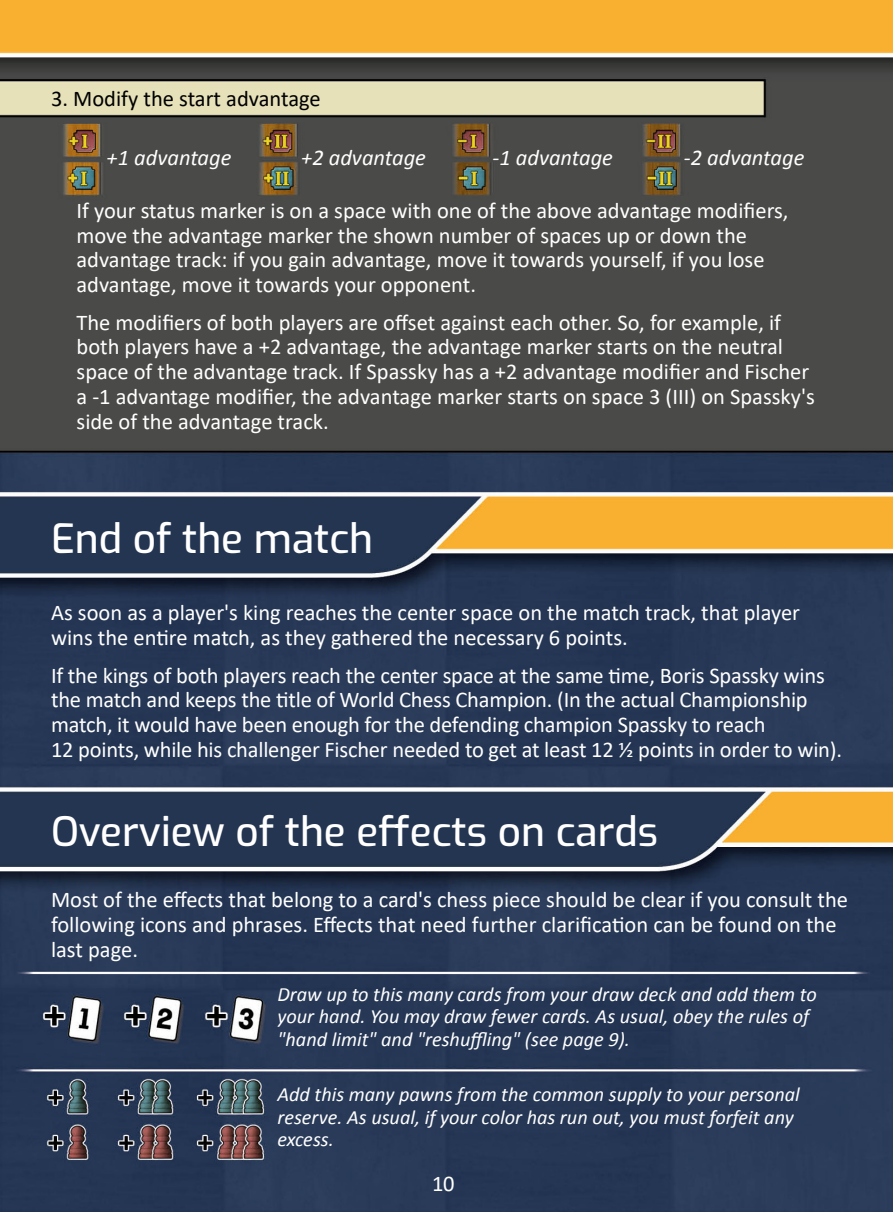
<style>
.page{position:relative;width:893px;height:1212px;background:#fff}
.page>*{position:absolute;margin:0;border:0;box-sizing:border-box;transform-origin:0 0}
.t1{font:100 40.5px "Exo";color:#fff}
.t2{font:22.5px/24.8px "Calibri";color:#fff}
.t3{font:italic 22.5px "Calibri";color:#fff}
.t4{font:22.5px "Calibri";color:#000}
.t5{font:italic 20.25px/22.5px "Calibri";color:#fff}
</style>
<div class="page">
<img style="left:0;top:0;width:893px;height:1212px">
<p class="t4" style="left:51px;top:83px;width:271px">3. Modify the start advantage</p>
<p class="t3" style="left:107px;top:142px;width:126px">+1 advantage</p>
<p class="t3" style="left:301px;top:142px;width:126px">+2 advantage</p>
<p class="t3" style="left:492px;top:142px;width:122px">-1 advantage</p>
<p class="t3" style="left:684px;top:142px;width:122px">-2 advantage</p>
<p class="t2" style="left:77px;top:198px;width:713px">If your status marker is on a space with one of the above advantage modifiers, move the advantage marker the shown number of spaces up or down the advantage track: if you gain advantage, move it towards yourself, if you lose advantage, move it towards your opponent.</p>
<p class="t2" style="left:77px;top:309px;width:740px">The modifiers of both players are offset against each other. So, for example, if both players have a +2 advantage, the advantage marker starts on the neutral space of the advantage track. If Spassky has a +2 advantage modifier and Fischer a -1 advantage modifier, the advantage marker starts on space 3 (III) on Spassky's side of the advantage track.</p>
<h1 class="t1" style="left:51px;top:508px;width:324px">End of the match</h1>
<p class="t2" style="left:51px;top:600px;width:751px">As soon as a player's king reaches the center space on the match track, that player wins the entire match, as they gathered the necessary 6 points.</p>
<p class="t2" style="left:51px;top:662px;width:793px">If the kings of both players reach the center space at the same time, Boris Spassky wins the match and keeps the title of World Chess Champion. (In the actual Championship match, it would have been enough for the defending champion Spassky to reach<br>12 points, while his challenger Fischer needed to get at least 12 ½ points in order to win).</p>
<h1 class="t1" style="left:51px;top:802px;width:609px">Overview of the effects on cards</h1>
<p class="t2" style="left:51px;top:887px;width:798px">Most of the effects that belong to a card's chess piece should be clear if you consult the following icons and phrases. Effects that need further clarification can be found on the last page.</p>
<p class="t5" style="left:277px;top:982px;width:541px">Draw up to this many cards from your draw deck and add them to your hand. You may draw fewer cards. As usual, obey the rules of "hand limit" and "reshuffling" (see page 9).</p>
<p class="t5" style="left:277px;top:1082px;width:524px">Add this many pawns from the common supply to your personal reserve. As usual, if your color has run out, you must forfeit any excess.</p>
<p class="t2" style="left:432px;top:1171px;width:24px">10</p>
</div>
